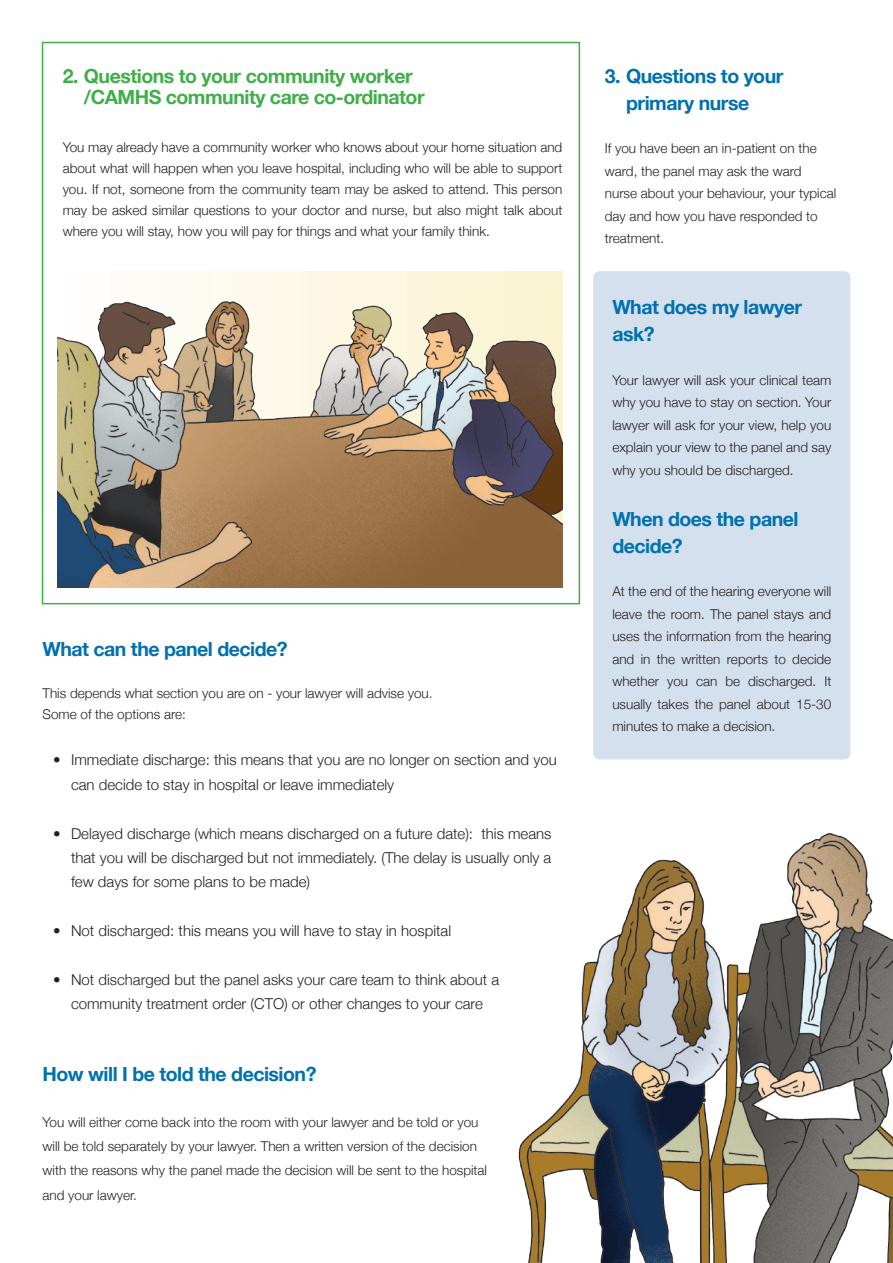
<style>
.page{position:relative;width:893px;height:1263px;background:#fff}
.page>*{position:absolute;margin:0;border:0;box-sizing:border-box;transform-origin:0 0}
.t1{font:700 19.5px/27px "Helvetica Neue";letter-spacing:-.025em;color:#0071ad}
.t2{font:700 19.5px/21px "Helvetica Neue";letter-spacing:-.025em;color:#40ae49}
.t3{font:300 15px/24.3px "Helvetica Neue";color:#231f20}
.t4{font:300 13.5px/22.5px "Helvetica Neue";color:#231f20;text-align:justify}
</style>
<div class="page">
<img style="left:57px;top:271px;width:505px;height:317px">
<div style="left:593px;top:271px;width:257px;height:488px;background:#d4e0ee;border-radius:6px"></div>
<div style="left:42px;top:42px;width:538px;height:562px;border:2px solid #40ae49"></div>
<img style="left:518px;top:833px;width:375px;height:430px">
<h1 class="t2" style="left:84px;top:66px;width:342px;text-indent:-21px">2. Questions to your community worker /CAMHS community care co-ordinator</h1>
<p class="t4" style="left:63px;top:136px;width:501px;line-height:21px">You may already have a community worker who knows about your home situation and about what will happen when you leave hospital, including who will be able to support you. If not, someone from the community team may be asked to attend. This person may be asked similar questions to your doctor and nurse, but also might talk about where you will stay, how you will pay for things and what your family think.</p>
<h1 class="t1" style="left:43px;top:636px;width:247px">What can the panel decide?</h1>
<p class="t4" style="left:43px;top:682px;width:392px;line-height:21px">This depends what section you are on - your lawyer will advise you.<br>Some of the options are:</p>
<p class="t3" style="left:71px;top:747px;width:487px;text-indent:-18px">• Immediate discharge: this means that you are no longer on section and you can decide to stay in hospital or leave immediately</p>
<p class="t3" style="left:71px;top:820px;width:482px;text-align:justify;text-indent:-18px">• Delayed discharge (which means discharged on a future date): this means that you will be discharged but not immediately. (The delay is usually only a few days for some plans to be made)</p>
<p class="t3" style="left:53px;top:917px;width:400px">• Not discharged: this means you will have to stay in hospital</p>
<p class="t3" style="left:53px;top:966px;width:448px;text-align:center">• Not discharged but the panel asks your care team to think about a community treatment order (CTO) or other changes to your care</p>
<h1 class="t1" style="left:43px;top:1061px;width:275px">How will I be told the decision?</h1>
<p class="t4" style="left:43px;top:1108px;width:446px;line-height:24.5px;text-align:left">You will either come back into the room with your lawyer and be told or you will be told separately by your lawyer. Then a written version of the decision with the reasons why the panel made the decision will be sent to the hospital and your lawyer.</p>
<h1 class="t1" style="left:626px;top:63px;width:159px;text-indent:-21px">3. Questions to your primary nurse</h1>
<p class="t4" style="left:605px;top:136px;width:233px;text-align:left">If you have been an in-patient on the ward, the panel may ask the ward nurse about your behaviour, your typical day and how you have responded to treatment.</p>
<h1 class="t1" style="left:612px;top:294px;width:191px">What does my lawyer ask?</h1>
<p class="t4" style="left:612px;top:367px;width:220px">Your lawyer will ask your clinical team why you have to stay on section. Your lawyer will ask for your view, help you explain your view to the panel and say why you should be discharged.</p>
<h1 class="t1" style="left:612px;top:506px;width:188px">When does the panel decide?</h1>
<p class="t4" style="left:612px;top:579px;width:220px">At the end of the hearing everyone will leave the room. The panel stays and uses the information from the hearing and in the written reports to decide whether you can be discharged. It usually takes the panel about 15-30 minutes to make a decision.</p>
</div>
